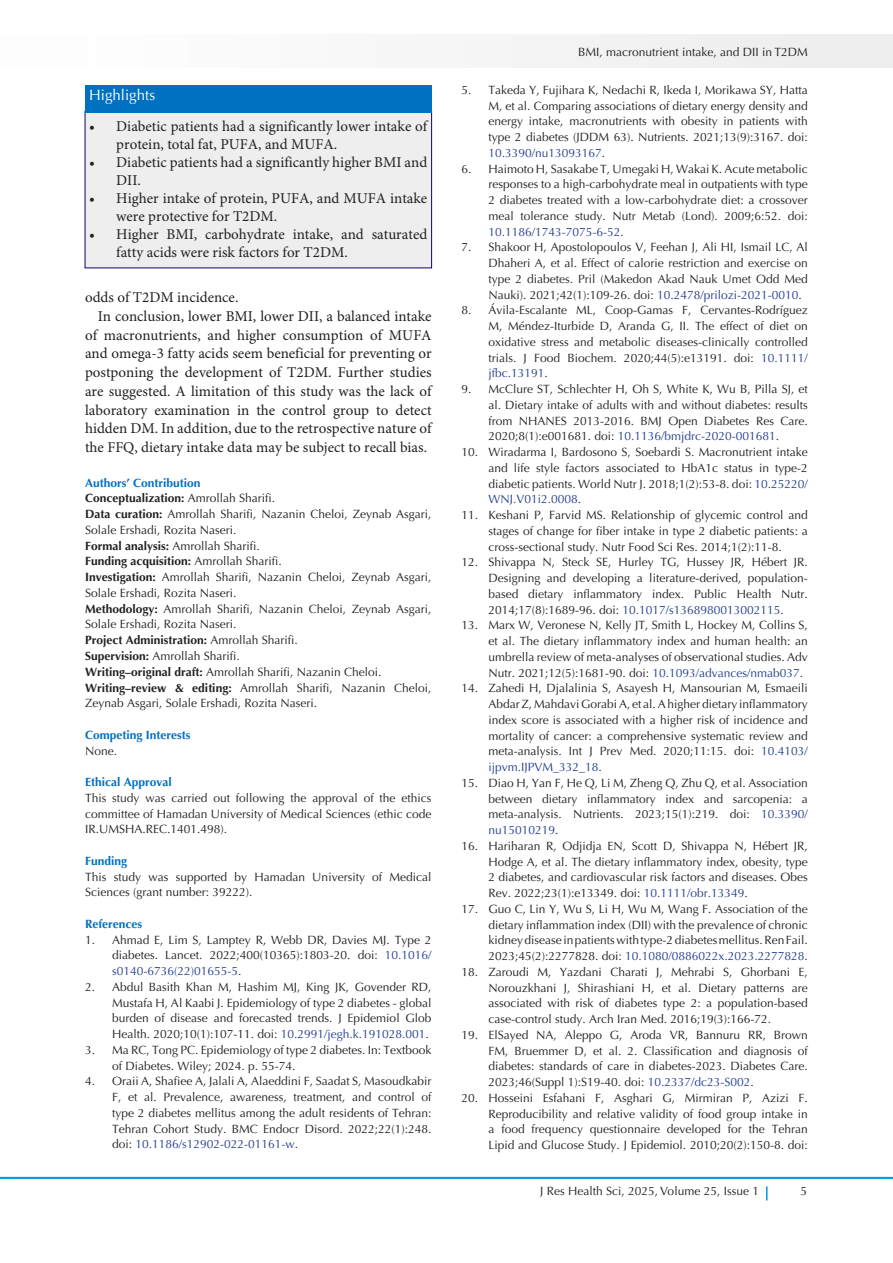
<style>
.page{position:relative;width:893px;height:1263px;background:#fff}
.page>*{position:absolute;margin:0;border:0;box-sizing:border-box;transform-origin:0 0}
.t1{font:15px/18.8px "Minion Pro";color:#231f20}
.t2{font:15px "Optima LT Std";color:#fff}
.t3{font:12px/15.8px "Optima LT Std";color:#231f20;text-align:justify}
.t4{font:700 12px "Optima LT Std";color:#231f20}
.heading_1{font:700 12px "Optima LT Std";color:#0070c0}
.s1{font-weight:400}
.s2{font-weight:700}
.s3{color:#253f8e}
</style>
<div class="page">
<hr style="left:0;top:1177px;width:893px;height:2px;background:#0099e5">
<div style="left:0;top:35px;width:892px;height:33px;background:#f6f6f6"></div>
<svg style="left:766px;top:1186px;width:1px;height:14px"></svg>
<div style="left:85px;top:111px;width:347px;height:157px;background:#eee"></div>
<div style="left:85px;top:85px;width:347px;height:27px;background:#0070c0"></div>
<p class="t2" style="left:89px;top:87px;width:67px">Highlights</p>
<p class="t1" style="left:116px;top:117px;width:313px;line-height:18px;text-indent:-27px">• Diabetic patients had a significantly lower intake of protein, total fat, PUFA, and MUFA.</p>
<p class="t1" style="left:116px;top:153px;width:312px;line-height:18px;text-indent:-27px">• Diabetic patients had a significantly higher BMI and<br>DII.</p>
<p class="t1" style="left:116px;top:189px;width:313px;line-height:18px;text-indent:-27px">• Higher intake of protein, PUFA, and MUFA intake were protective for T2DM.</p>
<p class="t1" style="left:116px;top:225px;width:313px;line-height:18px;text-indent:-27px">• Higher BMI, carbohydrate intake, and saturated fatty acids were risk factors for T2DM.</p>
<p class="t1" style="left:85px;top:289px;width:155px">odds of T2DM incidence.</p>
<p class="t1" style="left:85px;top:307px;width:348px;text-align:justify;text-indent:13px">In conclusion, lower BMI, lower DII, a balanced intake of macronutrients, and higher consumption of MUFA and omega-3 fatty acids seem beneficial for preventing or postponing the development of T2DM. Further studies are suggested. A limitation of this study was the lack of laboratory examination in the control group to detect hidden DM. In addition, due to the retrospective nature of the FFQ, dietary intake data may be subject to recall bias.</p>
<p class="heading_1" style="left:85px;top:476px;width:117px">Authors’ Contribution</p>
<p class="t4" style="left:85px;top:491px;width:192px">Conceptualization: <span class="s1">Amrollah Sharifi.</span></p>
<p class="t3" style="left:85px;top:506px;width:348px"><span class="s2">Data curation:</span> Amrollah Sharifi, Nazanin Cheloi, Zeynab Asgari,<br>Solale Ershadi, Rozita Naseri.</p>
<p class="t3" style="left:85px;top:538px;width:176px"><span class="s2">Formal analysis:</span> Amrollah Sharifi.</p>
<p class="t4" style="left:85px;top:554px;width:198px">Funding acquisition: <span class="s1">Amrollah Sharifi.</span></p>
<p class="t3" style="left:85px;top:569px;width:348px"><span class="s2">Investigation:</span> Amrollah Sharifi, Nazanin Cheloi, Zeynab Asgari,<br>Solale Ershadi, Rozita Naseri.</p>
<p class="t3" style="left:85px;top:601px;width:348px"><span class="s2">Methodology:</span> Amrollah Sharifi, Nazanin Cheloi, Zeynab Asgari,<br>Solale Ershadi, Rozita Naseri.</p>
<p class="t4" style="left:85px;top:633px;width:214px">Project Administration: <span class="s1">Amrollah Sharifi.</span></p>
<p class="t3" style="left:85px;top:648px;width:156px"><span class="s2">Supervision:</span> Amrollah Sharifi.</p>
<p class="t3" style="left:85px;top:664px;width:298px"><span class="s2">Writing–original draft:</span> Amrollah Sharifi, Nazanin Cheloi.</p>
<p class="t3" style="left:85px;top:680px;width:348px"><span class="s2">Writing–review &amp; editing:</span> Amrollah Sharifi, Nazanin Cheloi,<br>Zeynab Asgari, Solale Ershadi, Rozita Naseri.</p>
<p class="heading_1" style="left:85px;top:728px;width:107px">Competing Interests</p>
<p class="t3" style="left:85px;top:743px;width:34px">None.</p>
<p class="heading_1" style="left:85px;top:775px;width:88px">Ethical Approval</p>
<p class="t3" style="left:85px;top:790px;width:348px">This study was carried out following the approval of the ethics committee of Hamadan University of Medical Sciences (ethic code IR.UMSHA.REC.1401.498).</p>
<p class="heading_1" style="left:85px;top:854px;width:44px">Funding</p>
<p class="t3" style="left:85px;top:869px;width:348px">This study was supported by Hamadan University of Medical<br>Sciences (grant number: 39222).</p>
<p class="heading_1" style="left:85px;top:917px;width:59px">References</p>
<p class="t3" style="left:112px;top:932px;width:321px;text-indent:-27px">1. Ahmad E, Lim S, Lamptey R, Webb DR, Davies MJ. Type 2 diabetes. Lancet. 2022;400(10365):1803-20. doi: <span class="s3">10.1016/ s0140-6736(22)01655-5</span>.</p>
<p class="t3" style="left:112px;top:979px;width:321px;text-indent:-27px">2. Abdul Basith Khan M, Hashim MJ, King JK, Govender RD, Mustafa H, Al Kaabi J. Epidemiology of type 2 diabetes - global burden of disease and forecasted trends. J Epidemiol Glob Health. 2020;10(1):107-11. doi: <span class="s3">10.2991/jegh.k.191028.001</span>.</p>
<p class="t3" style="left:112px;top:1042px;width:321px;text-indent:-27px">3. Ma RC, Tong PC. Epidemiology of type 2 diabetes. In: Textbook of Diabetes. Wiley; 2024. p. 55-74.</p>
<p class="t3" style="left:112px;top:1073px;width:321px;text-indent:-27px">4. Oraii A, Shafiee A, Jalali A, Alaeddini F, Saadat S, Masoudkabir F, et al. Prevalence, awareness, treatment, and control of type 2 diabetes mellitus among the adult residents of Tehran:<br>Tehran Cohort Study. BMC Endocr Disord. 2022;22(1):248. doi: <span class="s3">10.1186/s12902-022-01161-w</span>.</p>
<p class="t3" style="left:578px;top:44px;width:231px">BMI, macronutrient intake, and DII in T2DM</p>
<p class="t3" style="left:488px;top:82px;width:321px;text-indent:-27px">5. Takeda Y, Fujihara K, Nedachi R, Ikeda I, Morikawa SY, Hatta M, et al. Comparing associations of dietary energy density and energy intake, macronutrients with obesity in patients with type 2 diabetes (JDDM 63). Nutrients. 2021;13(9):3167. doi:<br><span class="s3">10.3390/nu13093167</span>.</p>
<p class="t3" style="left:488px;top:161px;width:321px;text-indent:-27px">6. Haimoto H, Sasakabe T, Umegaki H, Wakai K. Acute metabolic responses to a high-carbohydrate meal in outpatients with type 2 diabetes treated with a low-carbohydrate diet: a crossover meal tolerance study. Nutr Metab (Lond). 2009;6:52. doi:<br><span class="s3">10.1186/1743-7075-6-52</span>.</p>
<p class="t3" style="left:488px;top:240px;width:321px;text-indent:-27px">7. Shakoor H, Apostolopoulos V, Feehan J, Ali HI, Ismail LC, Al Dhaheri A, et al. Effect of calorie restriction and exercise on type 2 diabetes. Pril (Makedon Akad Nauk Umet Odd Med Nauki). 2021;42(1):109-26. doi: <span class="s3">10.2478/prilozi-2021-0010</span>.</p>
<p class="t3" style="left:488px;top:303px;width:321px;text-indent:-27px">8. Ávila-Escalante ML, Coop-Gamas F, Cervantes-Rodríguez M, Méndez-Iturbide D, Aranda G, II. The effect of diet on oxidative stress and metabolic diseases-clinically controlled trials. J Food Biochem. 2020;44(5):e13191. doi: <span class="s3">10.1111/ jfbc.13191</span>.</p>
<p class="t3" style="left:488px;top:381px;width:321px;text-indent:-27px">9. McClure ST, Schlechter H, Oh S, White K, Wu B, Pilla SJ, et al. Dietary intake of adults with and without diabetes: results from NHANES 2013-2016. BMJ Open Diabetes Res Care.<br>2020;8(1):e001681. doi: <span class="s3">10.1136/bmjdrc-2020-001681</span>.</p>
<p class="t3" style="left:488px;top:444px;width:321px;text-indent:-27px">10. Wiradarma I, Bardosono S, Soebardi S. Macronutrient intake and life style factors associated to HbA1c status in type-2 diabetic patients. World Nutr J. 2018;1(2):53-8. doi: <span class="s3">10.25220/ WNJ.V01i2.0008</span>.</p>
<p class="t3" style="left:488px;top:507px;width:321px;text-indent:-27px">11. Keshani P, Farvid MS. Relationship of glycemic control and stages of change for fiber intake in type 2 diabetic patients: a cross-sectional study. Nutr Food Sci Res. 2014;1(2):11-8.</p>
<p class="t3" style="left:488px;top:555px;width:321px;text-indent:-27px">12. Shivappa N, Steck SE, Hurley TG, Hussey JR, Hébert JR.<br>Designing and developing a literature-derived, population&shy;based dietary inflammatory index. Public Health Nutr.<br>2014;17(8):1689-96. doi: <span class="s3">10.1017/s1368980013002115</span>.</p>
<p class="t3" style="left:488px;top:618px;width:321px;text-indent:-27px">13. Marx W, Veronese N, Kelly JT, Smith L, Hockey M, Collins S, et al. The dietary inflammatory index and human health: an umbrella review of meta-analyses of observational studies. Adv Nutr. 2021;12(5):1681-90. doi: <span class="s3">10.1093/advances/nmab037</span>.</p>
<p class="t3" style="left:488px;top:681px;width:321px;text-indent:-27px">14. Zahedi H, Djalalinia S, Asayesh H, Mansourian M, Esmaeili Abdar Z, Mahdavi Gorabi A, et al. A higher dietary inflammatory index score is associated with a higher risk of incidence and mortality of cancer: a comprehensive systematic review and meta-analysis. Int J Prev Med. 2020;11:15. doi: <span class="s3">10.4103/ ijpvm.IJPVM_332_18</span>.</p>
<p class="t3" style="left:488px;top:775px;width:321px;text-indent:-27px">15. Diao H, Yan F, He Q, Li M, Zheng Q, Zhu Q, et al. Association between dietary inflammatory index and sarcopenia: a meta-analysis. Nutrients. 2023;15(1):219. doi: <span class="s3">10.3390/ nu15010219</span>.</p>
<p class="t3" style="left:488px;top:838px;width:321px;text-indent:-27px">16. Hariharan R, Odjidja EN, Scott D, Shivappa N, Hébert JR, Hodge A, et al. The dietary inflammatory index, obesity, type 2 diabetes, and cardiovascular risk factors and diseases. Obes Rev. 2022;23(1):e13349. doi: <span class="s3">10.1111/obr.13349</span>.</p>
<p class="t3" style="left:488px;top:901px;width:321px;text-indent:-27px">17. Guo C, Lin Y, Wu S, Li H, Wu M, Wang F. Association of the dietary inflammation index (DII) with the prevalence of chronic kidney disease in patients with type-2 diabetes mellitus. Ren Fail.<br>2023;45(2):2277828. doi: <span class="s3">10.1080/0886022x.2023.2277828</span>.</p>
<p class="t3" style="left:488px;top:964px;width:321px;text-indent:-27px">18. Zaroudi M, Yazdani Charati J, Mehrabi S, Ghorbani E, Norouzkhani J, Shirashiani H, et al. Dietary patterns are associated with risk of diabetes type 2: a population-based case-control study. Arch Iran Med. 2016;19(3):166-72.</p>
<p class="t3" style="left:488px;top:1027px;width:321px;text-indent:-27px">19. ElSayed NA, Aleppo G, Aroda VR, Bannuru RR, Brown FM, Bruemmer D, et al. 2. Classification and diagnosis of diabetes: standards of care in diabetes-2023. Diabetes Care.<br>2023;46(Suppl 1):S19-40. doi: <span class="s3">10.2337/dc23-S002</span>.</p>
<p class="t3" style="left:488px;top:1090px;width:321px;text-indent:-27px">20. Hosseini Esfahani F, Asghari G, Mirmiran P, Azizi F.<br>Reproducibility and relative validity of food group intake in a food frequency questionnaire developed for the Tehran Lipid and Glucose Study. J Epidemiol. 2010;20(2):150-8. doi:</p>
<p class="t3" style="left:540px;top:1183px;width:221px">J Res Health Sci, 2025, Volume 25, Issue 1</p>
<p class="t3" style="left:800px;top:1183px;width:8px">5</p>
</div>
